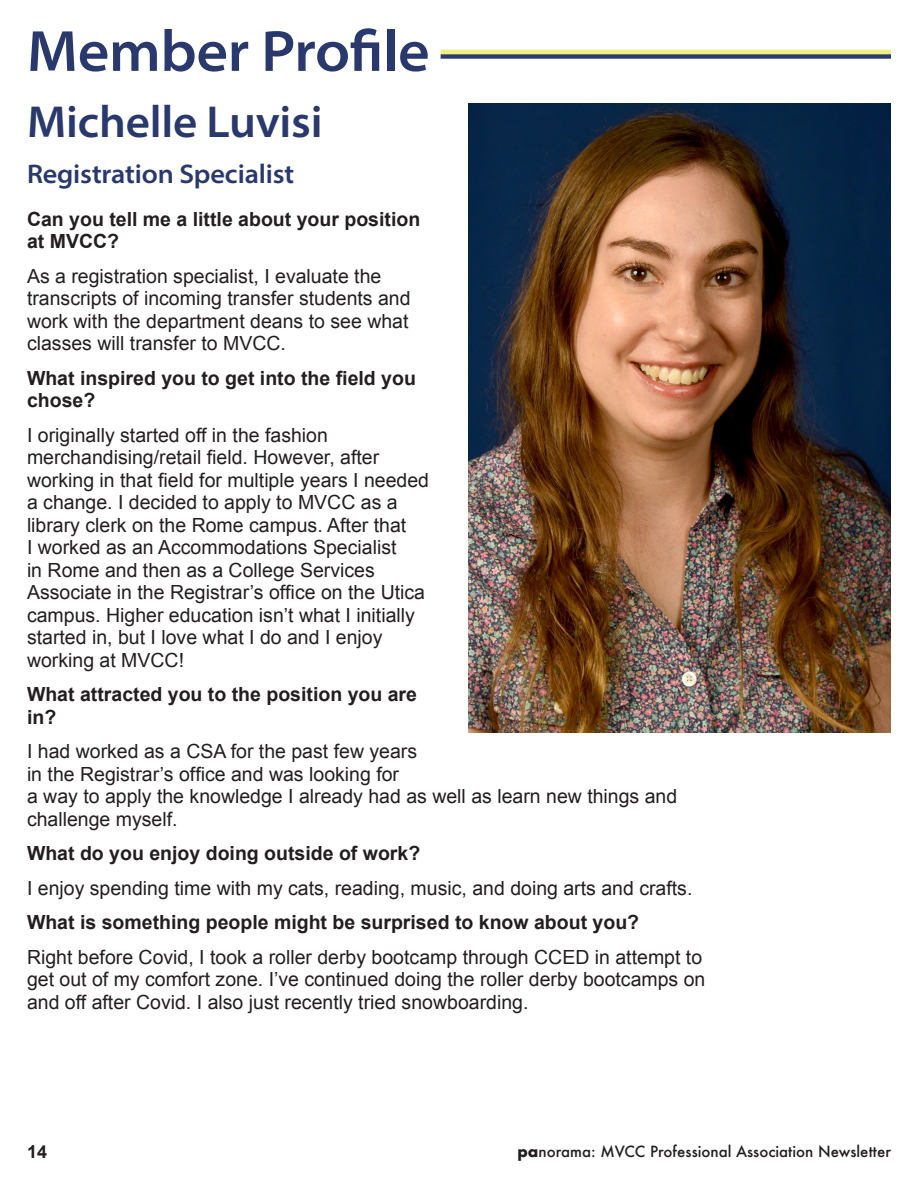
<style>
.page{position:relative;width:918px;height:1188px;background:#fff}
.page>*{position:absolute;margin:0;border:0;box-sizing:border-box;transform-origin:0 0}
.Member_Profile_Header{font:58.5px "Myriad Variable Concept";letter-spacing:-.005em;color:#29386d}
.Member_Profile_Name{font:45px "Myriad Variable Concept";letter-spacing:-.005em;color:#29386d}
.Member_Profile_Job_Title{font:27px "Myriad Variable Concept";letter-spacing:-.005em;color:#29386d}
.Article_body{font:19.5px/22.5px "Arial";color:#231f20}
.Article_body-2{font:700 19.5px/22.5px "Arial";color:#231f20}
.t1{font:700 18px "Arial";color:#231f20}
.t2{font:500 15px "Futura";color:#231f20}
.s1{font-weight:700}
</style>
<div class="page">
<div style="left:441px;top:54px;width:450px;height:5px;background:#29386d"></div>
<hr style="left:441px;top:50px;width:450px;height:4px;background:#f0ee7b">
<img style="left:468px;top:104px;width:423px;height:628px">
<p class="Member_Profile_Header" style="left:27px;top:17px;width:404px">Member Profile</p>
<p class="Member_Profile_Name" style="left:27px;top:96px;width:297px">Michelle Luvisi</p>
<p class="Member_Profile_Job_Title" style="left:27px;top:158px;width:269px">Registration Specialist</p>
<p class="Article_body-2" style="left:27px;top:208px;width:395px">Can you tell me a little about your position at MVCC?</p>
<p class="Article_body" style="left:27px;top:265px;width:385px">As a registration specialist, I evaluate the transcripts of incoming transfer students and work with the department deans to see what classes will transfer to MVCC.</p>
<p class="Article_body-2" style="left:27px;top:367px;width:390px">What inspired you to get into the field you chose?</p>
<p class="Article_body" style="left:27px;top:424px;width:404px">I originally started off in the fashion merchandising/retail field. However, after working in that field for multiple years I needed a change. I decided to apply to MVCC as a library clerk on the Rome campus. After that<br>I worked as an Accommodations Specialist<br>in Rome and then as a College Services Associate in the Registrar’s office on the Utica campus. Higher education isn’t what I initially started in, but I love what I do and I enjoy working at MVCC!</p>
<p class="Article_body-2" style="left:27px;top:684px;width:392px">What attracted you to the position you are in?</p>
<p class="Article_body" style="left:27px;top:740px;width:652px">I had worked as a CSA for the past few years<br>in the Registrar’s office and was looking for<br>a way to apply the knowledge I already had as well as learn new things and challenge myself.</p>
<p class="Article_body-2" style="left:27px;top:843px;width:395px">What do you enjoy doing outside of work?</p>
<p class="Article_body" style="left:27px;top:877px;width:667px">I enjoy spending time with my cats, reading, music, and doing arts and crafts.</p>
<p class="Article_body-2" style="left:27px;top:912px;width:614px">What is something people might be surprised to know about you?</p>
<p class="Article_body" style="left:27px;top:946px;width:680px">Right before Covid, I took a roller derby bootcamp through CCED in attempt to get out of my comfort zone. I’ve continued doing the roller derby bootcamps on and off after Covid. I also just recently tried snowboarding.</p>
<p class="t1" style="left:27px;top:1140px;width:22px">14</p>
<p class="t2" style="left:517px;top:1141px;width:375px"><span class="s1">pa</span>norama: MVCC Professional Association Newsletter</p>
</div>
